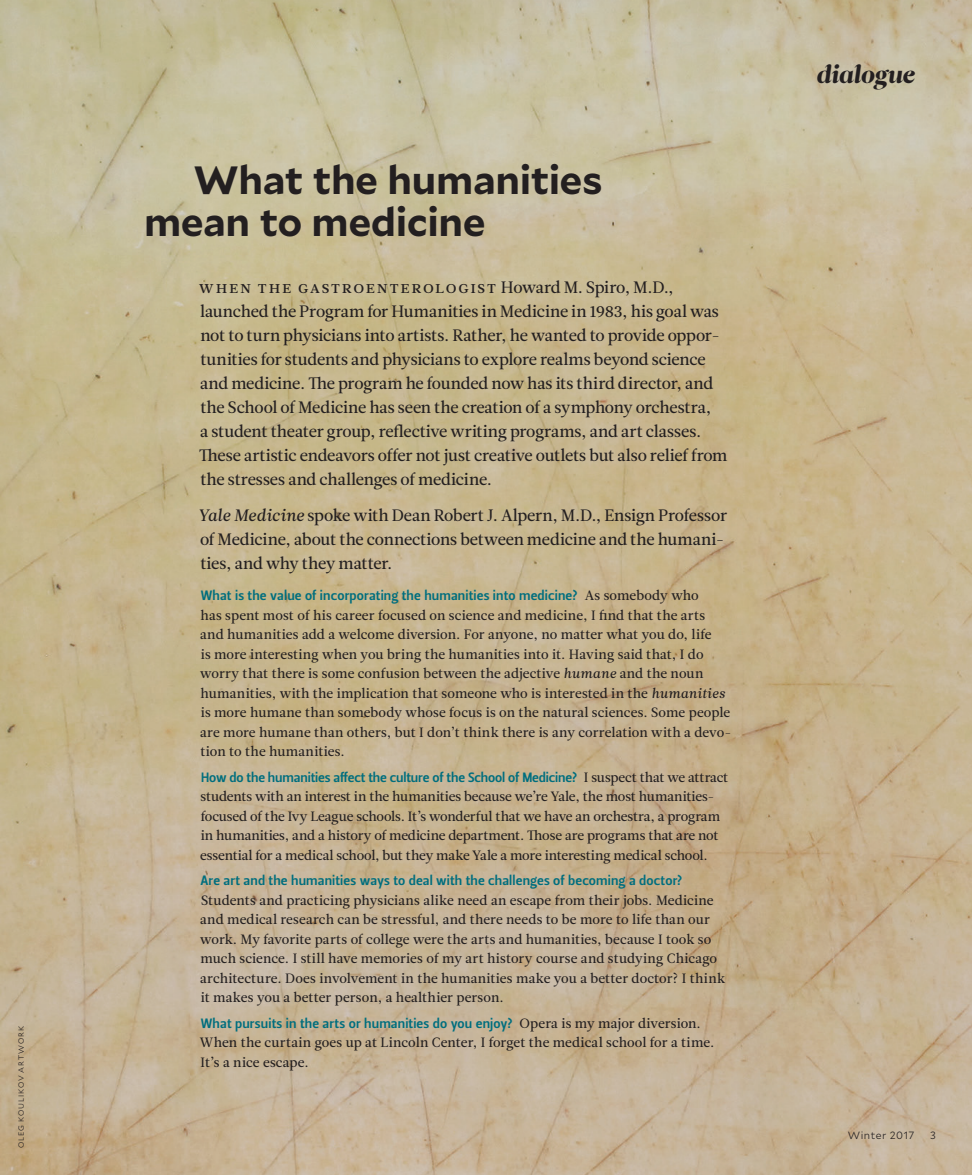
<style>
.page{position:relative;width:972px;height:1175px;background:#fff}
.page>*{position:absolute;margin:0;border:0;box-sizing:border-box;transform-origin:0 0}
.t1{font:700 39.3px/42px "Mallory";letter-spacing:-.005em;color:#231f20}
.t2{font:italic 24.3px "Leitura Display";letter-spacing:.005em;color:#231f20}
.t3{font:16.5px/24px "Leitura News Roman 2";letter-spacing:-.015em;color:#231f20}
.t4{font:13.5px/19.5px "Leitura News Roman 2";letter-spacing:.005em;color:#231f20}
.t5{font:13.5px/19.5px "Leitura News Roman 2";letter-spacing:-.015em;color:#231f20}
.t6{font:13.5px "Leitura Sans Grot 3";letter-spacing:.01em;color:#006e7e}
.t7{font:13.5px "Leitura Sans Grot 3";letter-spacing:-.01em;color:#006e7e}
.t8{font:300 10.5px "Mallory";letter-spacing:.05em;color:#231f20}
.t9{font:300 7.5px "Mallory";letter-spacing:.12em;color:#231f20}
.s1{font-family:"Leitura News Italic 2"}
.s2{font-family:"Leitura News Roman 2";color:#231f20}
</style>
<div class="page">
<img style="left:0;top:0;width:972px;height:1174px">
<p class="t9" style="left:16px;top:1148px;width:123px;rotate:-90deg">OLEG KOULIKOV ARTWORK</p>
<h1 class="t1" style="left:144px;top:156px;width:460px;text-indent:49px">What the humanities mean to medicine</h1>
<p class="t3" style="left:199px;top:275px;width:530px">when the gastroenterologist Howard M. Spiro, M.D., launched the Program for Humanities in Medicine in 1983, his goal was not to turn physicians into artists. Rather, he wanted to provide oppor&shy;tunities for students and physicians to explore realms beyond science and medicine. The program he founded now has its third director, and the School of Medicine has seen the creation of a symphony orchestra,<br>a student theater group, reflective writing programs, and art classes.<br>These artistic endeavors offer not just creative outlets but also relief from the stresses and challenges of medicine.</p>
<p class="t3" style="left:198px;top:503px;width:531px"><span class="s1">Yale Medicine</span> spoke with Dean Robert J. Alpern, M.D., Ensign Professor of Medicine, about the connections between medicine and the humani&shy;ties, and why they matter.</p>
<p class="t6" style="left:201px;top:586px;width:499px">What is the value of incorporating the humanities into medicine? <span class="s2">As somebody who</span></p>
<p class="t4" style="left:200px;top:605px;width:533px">has spent most of his career focused on science and medicine, I find that the arts and humanities add a welcome diversion. For anyone, no matter what you do, life<br>is more interesting when you bring the humanities into it. Having said that, I do worry that there is some confusion between the adjective <span class="s1">humane</span> and the noun humanities, with the implication that someone who is interested in the <span class="s1">humanities </span>is more humane than somebody whose focus is on the natural sciences. Some people are more humane than others, but I don’t think there is any correlation with a devo&shy;tion to the humanities.</p>
<p class="t7" style="left:201px;top:768px;width:529px">How do the humanities affect the culture of the School of Medicine? <span class="s2">I suspect that we attract</span></p>
<p class="t5" style="left:200px;top:787px;width:522px">students with an interest in the humanities because we’re Yale, the most humanities&shy;focused of the Ivy League schools. It’s wonderful that we have an orchestra, a program in humanities, and a history of medicine department. Those are programs that are not essential for a medical school, but they make Yale a more interesting medical school.</p>
<p class="t6" style="left:200px;top:871px;width:484px">Are art and the humanities ways to deal with the challenges of becoming a doctor?</p>
<p class="t4" style="left:200px;top:890px;width:526px">Students and practicing physicians alike need an escape from their jobs. Medicine and medical research can be stressful, and there needs to be more to life than our work. My favorite parts of college were the arts and humanities, because I took so much science. I still have memories of my art history course and studying Chicago architecture. Does involvement in the humanities make you a better doctor? I think it makes you a better person, a healthier person.</p>
<p class="t6" style="left:201px;top:1014px;width:502px">What pursuits in the arts or humanities do you enjoy? <span class="s2">Opera is my major diversion.</span></p>
<p class="t4" style="left:200px;top:1033px;width:516px">When the curtain goes up at Lincoln Center, I forget the medical school for a time.<br>It’s a nice escape.</p>
<h2 class="t2" style="left:816px;top:58px;width:100px">dialogue</h2>
<p class="t8" style="left:848px;top:1128px;width:68px">Winter 2017</p>
<p class="t8" style="left:930px;top:1128px;width:7px">3</p>
</div>
